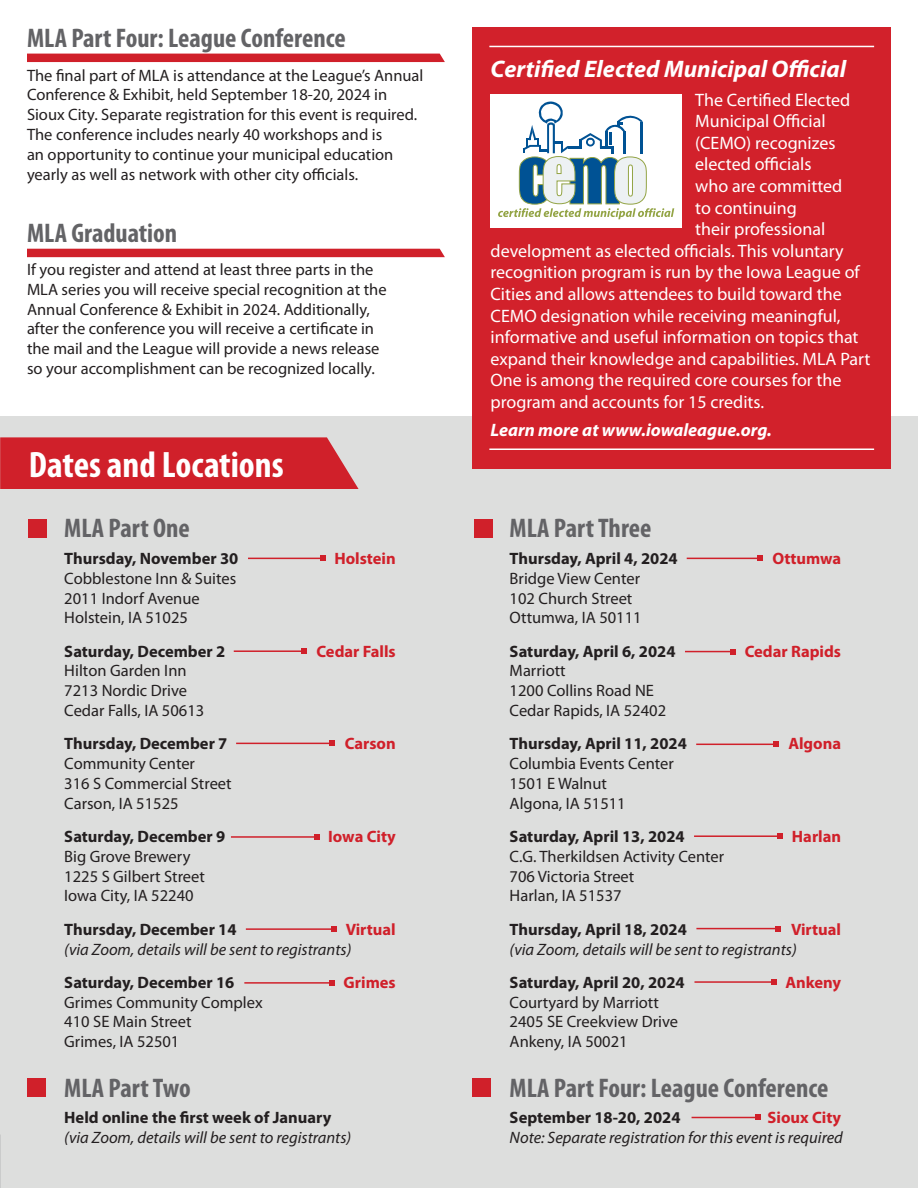
<style>
.page{position:relative;width:918px;height:1188px;background:#fff}
.page>*{position:absolute;margin:0;border:0;box-sizing:border-box;transform-origin:0 0}
.t1{font:700 condensed 36.9px "Myriad Pro";color:#fff}
.t2{font:700 condensed 27px "Myriad Pro";color:#636366}
.t3{font:italic 700 24px "Myriad Pro";color:#fff}
.t4{font:18px "Myriad Pro";color:#fff}
.t5{font:italic 700 18px "Myriad Pro";color:#fff}
.t6{font:16.5px/19.8px "Myriad Pro";color:#231f20}
.t7{font:700 16.5px "Myriad Pro";color:#231f20}
.t8{font:italic 16.5px/19.8px "Myriad Pro";color:#231f20}
.t9{font:700 16.5px "Myriad Pro";color:#d0202a}
.s1{font-weight:700;font-style:normal;color:#d0202a}
.s2{font-weight:700;font-style:normal}
</style>
<div class="page">
<div style="left:0;top:416px;width:918px;height:772px;background:#dddedd"></div>
<div style="left:472px;top:27px;width:419px;height:442px;background:#d2212b"></div>
<div style="left:491px;top:95px;width:191px;height:133px;background:#fff"></div>
<svg style="left:498px;top:101px;width:176px;height:118px"></svg>
<hr style="left:489px;top:46px;width:385px;height:1px;background:#fff">
<hr style="left:489px;top:448px;width:385px;height:2px;background:#fff">
<div style="left:27px;top:54px;width:418px;height:8px;background:#d0202a"></div>
<div style="left:27px;top:249px;width:418px;height:8px;background:#d0202a"></div>
<div style="left:29px;top:519px;width:18px;height:18px;background:#d0202a"></div>
<div style="left:27px;top:1078px;width:19px;height:19px;background:#d0202a"></div>
<div style="left:473px;top:1078px;width:18px;height:19px;background:#d0202a"></div>
<div style="left:474px;top:519px;width:18px;height:18px;background:#d0202a"></div>
<hr style="left:687px;top:558px;width:74px;height:1px;background:#d0202a">
<svg style="left:758px;top:555px;width:5px;height:6px"></svg>
<hr style="left:685px;top:651px;width:49px;height:1px;background:#d0202a">
<svg style="left:730px;top:649px;width:6px;height:6px"></svg>
<hr style="left:696px;top:744px;width:80px;height:1px;background:#d0202a">
<svg style="left:773px;top:741px;width:6px;height:6px"></svg>
<hr style="left:694px;top:835px;width:86px;height:2px;background:#d0202a">
<svg style="left:777px;top:833px;width:6px;height:6px"></svg>
<hr style="left:696px;top:928px;width:82px;height:1px;background:#d0202a">
<svg style="left:775px;top:926px;width:6px;height:6px"></svg>
<hr style="left:694px;top:981px;width:80px;height:2px;background:#d0202a">
<svg style="left:771px;top:979px;width:6px;height:6px"></svg>
<hr style="left:692px;top:1117px;width:66px;height:1px;background:#d0202a">
<svg style="left:755px;top:1114px;width:6px;height:6px"></svg>
<hr style="left:248px;top:558px;width:75px;height:1px;background:#d0202a">
<svg style="left:320px;top:555px;width:6px;height:6px"></svg>
<hr style="left:236px;top:743px;width:96px;height:1px;background:#d0202a">
<svg style="left:329px;top:740px;width:6px;height:6px"></svg>
<hr style="left:231px;top:836px;width:86px;height:2px;background:#d0202a">
<svg style="left:314px;top:834px;width:6px;height:6px"></svg>
<hr style="left:246px;top:928px;width:88px;height:2px;background:#d0202a">
<svg style="left:331px;top:926px;width:6px;height:6px"></svg>
<hr style="left:244px;top:982px;width:88px;height:2px;background:#d0202a">
<svg style="left:329px;top:980px;width:6px;height:6px"></svg>
<hr style="left:234px;top:650px;width:70px;height:2px;background:#d0202a">
<svg style="left:301px;top:648px;width:6px;height:6px"></svg>
<div style="left:0;top:437px;width:359px;height:52px;background:#d0202a"></div>
<p class="t2" style="left:27px;top:21px;width:320px">MLA Part Four: League Conference</p>
<p class="t6" style="left:27px;top:65px;width:398px">The final part of MLA is attendance at the League’s Annual Conference &amp; Exhibit, held September 18-20, 2024 in Sioux City. Separate registration for this event is required.<br>The conference includes nearly 40 workshops and is<br>an opportunity to continue your municipal education yearly as well as network with other city officials.</p>
<p class="t2" style="left:27px;top:216px;width:152px">MLA Graduation</p>
<p class="t6" style="left:27px;top:259px;width:361px">If you register and attend at least three parts in the MLA series you will receive special recognition at the Annual Conference &amp; Exhibit in 2024. Additionally, after the conference you will receive a certificate in the mail and the League will provide a news release so your accomplishment can be recognized locally.</p>
<p class="t1" style="left:29px;top:441px;width:256px">Dates and Locations</p>
<p class="t2" style="left:64px;top:512px;width:127px">MLA Part One</p>
<p class="t7" style="left:64px;top:548px;width:176px">Thursday, November 30</p>
<p class="t9" style="left:334px;top:548px;width:63px">Holstein</p>
<p class="t6" style="left:64px;top:568px;width:173px">Cobblestone Inn &amp; Suites<br>2011 Indorf Avenue<br>Holstein, IA 51025</p>
<p class="t7" style="left:64px;top:640px;width:162px">Saturday, December 2</p>
<p class="t9" style="left:316px;top:640px;width:81px">Cedar Falls</p>
<p class="t6" style="left:64px;top:661px;width:141px">Hilton Garden Inn<br>7213 Nordic Drive<br>Cedar Falls, IA 50613</p>
<p class="t7" style="left:64px;top:733px;width:165px">Thursday, December 7</p>
<p class="t9" style="left:345px;top:733px;width:52px">Carson</p>
<p class="t6" style="left:64px;top:753px;width:169px">Community Center<br>316 S Commercial Street<br>Carson, IA 51525</p>
<p class="t7" style="left:64px;top:826px;width:162px">Saturday, December 9</p>
<p class="t9" style="left:328px;top:826px;width:69px">Iowa City</p>
<p class="t6" style="left:64px;top:846px;width:142px">Big Grove Brewery<br>1225 S Gilbert Street<br>Iowa City, IA 52240</p>
<p class="t7" style="left:64px;top:918px;width:174px">Thursday, December 14</p>
<p class="t8" style="left:64px;top:919px;width:333px;text-indent:281px"><span class="s1">Virtual </span>(via Zoom, details will be sent to registrants)</p>
<p class="t7" style="left:64px;top:972px;width:172px">Saturday, December 16</p>
<p class="t9" style="left:344px;top:972px;width:54px">Grimes</p>
<p class="t6" style="left:64px;top:992px;width:200px">Grimes Community Complex<br>410 SE Main Street<br>Grimes, IA 52501</p>
<p class="t2" style="left:64px;top:1071px;width:128px">MLA Part Two</p>
<p class="t8" style="left:64px;top:1107px;width:288px"><span class="s2">Held online the first week of January </span>(via Zoom, details will be sent to registrants)</p>
<p class="t3" style="left:491px;top:54px;width:357px">Certified Elected Municipal Official</p>
<p class="t4" style="left:695px;top:89px;width:157px">The Certified Elected</p>
<p class="t4" style="left:695px;top:110px;width:132px">Municipal Official</p>
<p class="t4" style="left:695px;top:132px;width:142px">(CEMO) recognizes</p>
<p class="t4" style="left:695px;top:153px;width:118px">elected officials</p>
<p class="t4" style="left:695px;top:175px;width:149px">who are committed</p>
<p class="t4" style="left:695px;top:197px;width:103px">to continuing</p>
<p class="t4" style="left:695px;top:218px;width:132px">their professional</p>
<p class="t4" style="left:491px;top:240px;width:355px">development as elected officials. This voluntary</p>
<p class="t4" style="left:491px;top:261px;width:371px">recognition program is run by the Iowa League of</p>
<p class="t4" style="left:491px;top:283px;width:353px">Cities and allows attendees to build toward the</p>
<p class="t4" style="left:491px;top:305px;width:352px">CEMO designation while receiving meaningful,</p>
<p class="t4" style="left:491px;top:326px;width:370px">informative and useful information on topics that</p>
<p class="t4" style="left:491px;top:348px;width:381px">expand their knowledge and capabilities. MLA Part</p>
<p class="t4" style="left:491px;top:369px;width:352px">One is among the required core courses for the</p>
<p class="t4" style="left:491px;top:391px;width:275px">program and accounts for 15 credits.</p>
<p class="t5" style="left:491px;top:419px;width:283px">Learn more at www.iowaleague.org.</p>
<p class="t2" style="left:510px;top:512px;width:143px">MLA Part Three</p>
<p class="t7" style="left:510px;top:548px;width:170px">Thursday, April 4, 2024</p>
<p class="t9" style="left:772px;top:548px;width:70px">Ottumwa</p>
<p class="t6" style="left:510px;top:568px;width:134px">Bridge View Center<br>102 Church Street<br>Ottumwa, IA 50111</p>
<p class="t7" style="left:510px;top:640px;width:167px">Saturday, April 6, 2024</p>
<p class="t9" style="left:745px;top:640px;width:98px">Cedar Rapids</p>
<p class="t6" style="left:510px;top:661px;width:158px">Marriott<br>1200 Collins Road NE<br>Cedar Rapids, IA 52402</p>
<p class="t7" style="left:510px;top:733px;width:179px">Thursday, April 11, 2024</p>
<p class="t9" style="left:788px;top:733px;width:54px">Algona</p>
<p class="t6" style="left:510px;top:753px;width:166px">Columbia Events Center<br>1501 E Walnut<br>Algona, IA 51511</p>
<p class="t7" style="left:510px;top:826px;width:177px">Saturday, April 13, 2024</p>
<p class="t9" style="left:792px;top:826px;width:51px">Harlan</p>
<p class="t6" style="left:510px;top:846px;width:216px">C.G. Therkildsen Activity Center<br>706 Victoria Street<br>Harlan, IA 51537</p>
<p class="t7" style="left:510px;top:918px;width:179px">Thursday, April 18, 2024</p>
<p class="t8" style="left:510px;top:919px;width:333px;text-indent:281px"><span class="s1">Virtual </span>(via Zoom, details will be sent to registrants)</p>
<p class="t7" style="left:510px;top:972px;width:177px">Saturday, April 20, 2024</p>
<p class="t9" style="left:785px;top:972px;width:57px">Ankeny</p>
<p class="t6" style="left:510px;top:992px;width:170px">Courtyard by Marriott<br>2405 SE Creekview Drive<br>Ankeny, IA 50021</p>
<p class="t2" style="left:510px;top:1071px;width:320px">MLA Part Four: League Conference</p>
<p class="t7" style="left:510px;top:1107px;width:172px">September 18-20, 2024</p>
<p class="t8" style="left:510px;top:1107px;width:335px;text-align:right"><span class="s1">Sioux City<br></span>Note: Separate registration for this event is required</p>
</div>
